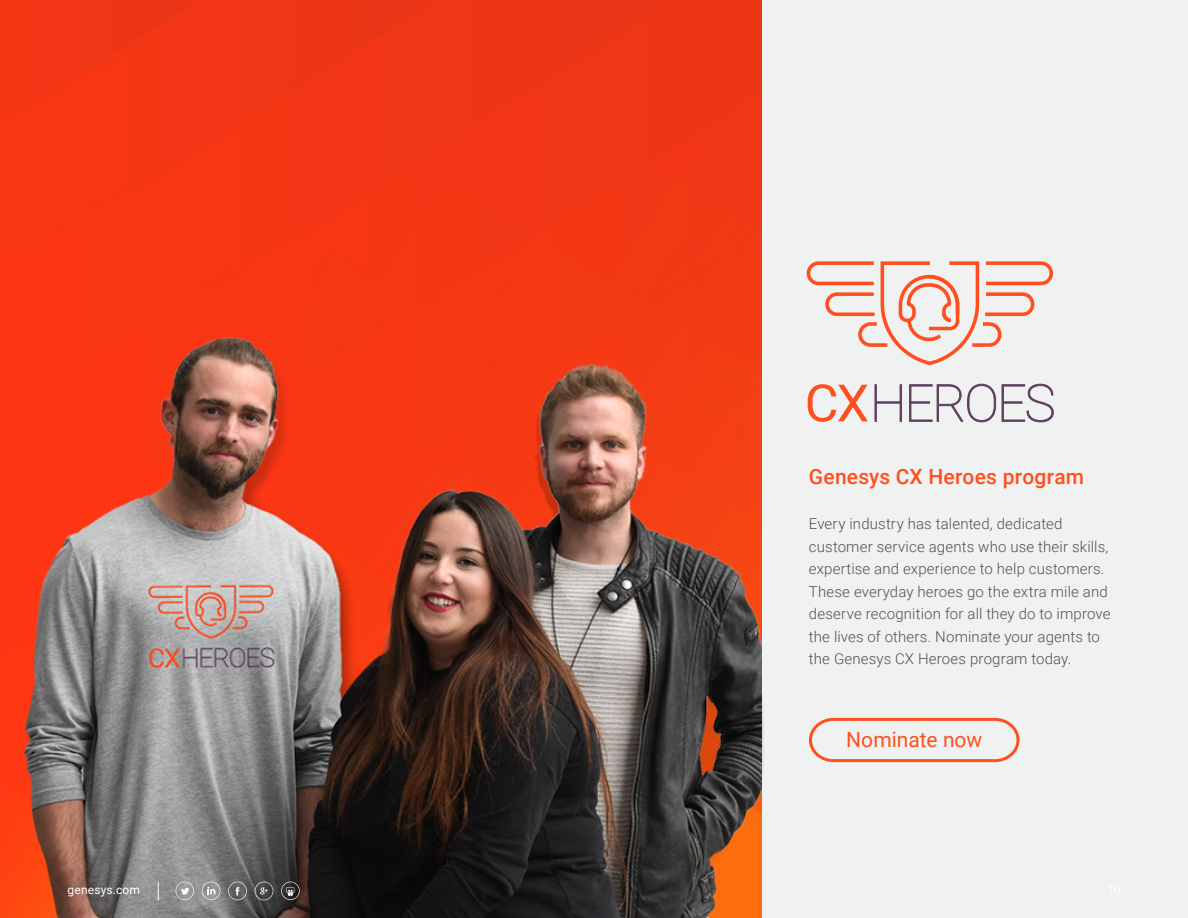
<style>
.page{position:relative;width:1188px;height:918px;background:#fff}
.page>*{position:absolute;margin:0;border:0;box-sizing:border-box;transform-origin:0 0}
.t1{font:500 21px "Roboto";letter-spacing:.01em;color:#ff4f1f}
.t2{font:21px "Roboto";color:#ff4f1f}
.t3{font:300 15px/22.5px "Roboto";letter-spacing:.01em;color:#4e5054}
.t4{font:12px "Roboto";letter-spacing:.015em;color:#fff}
</style>
<div class="page">
<div style="left:0;top:0;width:762px;height:180px;background:#f13615"></div>
<div style="left:762px;top:0;width:426px;height:918px;background:#f0f2f2"></div>
<svg style="left:809px;top:717px;width:211px;height:46px"></svg>
<img style="left:0;top:180px;width:763px;height:738px">
<img style="left:23px;top:338px;width:738px;height:579px">
<svg style="left:255px;top:882px;width:18px;height:18px"></svg>
<svg style="left:202px;top:882px;width:18px;height:18px"></svg>
<svg style="left:176px;top:882px;width:18px;height:18px"></svg>
<svg style="left:228px;top:882px;width:19px;height:18px"></svg>
<svg style="left:281px;top:882px;width:19px;height:18px"></svg>
<svg style="left:158px;top:882px;width:1px;height:18px"></svg>
<svg style="left:807px;top:261px;width:246px;height:104px"></svg>
<svg style="left:808px;top:384px;width:60px;height:38px"></svg>
<svg style="left:874px;top:384px;width:28px;height:38px"></svg>
<svg style="left:909px;top:384px;width:87px;height:38px"></svg>
<svg style="left:1002px;top:384px;width:52px;height:38px"></svg>
<p class="t4" style="left:68px;top:881px;width:74px">genesys.com</p>
<h1 class="t1" style="left:809px;top:462px;width:277px">Genesys CX Heroes program</h1>
<p class="t3" style="left:809px;top:512px;width:303px">Every industry has talented, dedicated customer service agents who use their skills, expertise and experience to help customers.<br>These everyday heroes go the extra mile and deserve recognition for all they do to improve the lives of others. Nominate your agents to the Genesys CX Heroes program today.</p>
<h1 class="t2" style="left:846px;top:725px;width:137px">Nominate now</h1>
</div>
